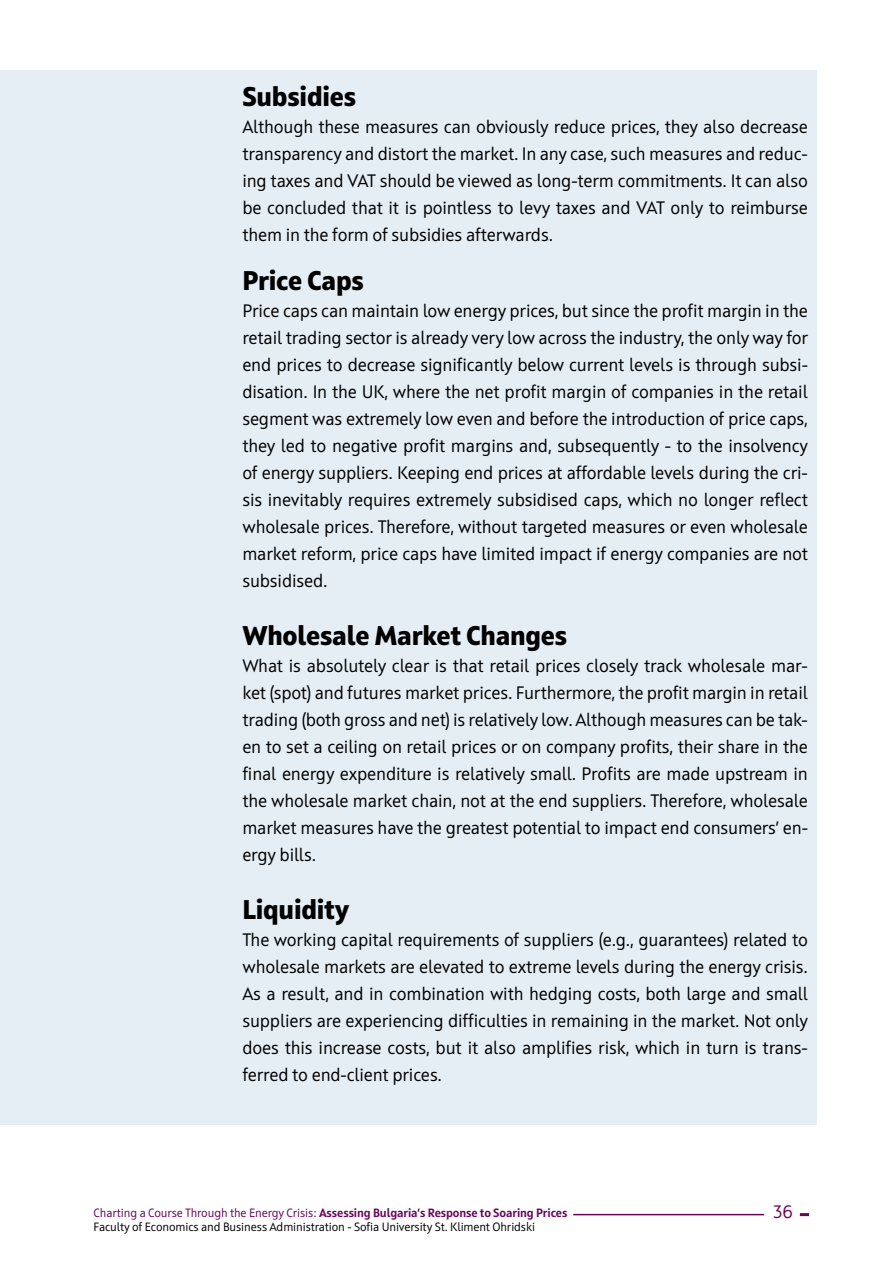
<style>
.page{position:relative;width:893px;height:1263px;background:#fff}
.page>*{position:absolute;margin:0;border:0;box-sizing:border-box;transform-origin:0 0}
.t1{font:800 27px "Squad";letter-spacing:-.01em;color:#000}
.t2{font:18px/27px "Squad";letter-spacing:-.01em;color:#000;text-align:justify}
.t3{font:18px "Squad";color:#68045c}
.t4{font:12px/14.4px "Squad";letter-spacing:-.01em;color:#000}
.s1{color:#68045c}
.s2{font-weight:700;color:#68045c}
</style>
<div class="page">
<div style="left:1px;top:70px;width:816px;height:1055px;background:#e5eef5"></div>
<hr style="left:573px;top:1214px;width:191px;height:1px;background:#68045c">
<svg style="left:800px;top:1213px;width:9px;height:3px"></svg>
<h1 class="t1" style="left:242px;top:79px;width:115px">Subsidies</h1>
<p class="t2" style="left:242px;top:113px;width:567px">Although these measures can obviously reduce prices, they also decrease transparency and distort the market. In any case, such measures and reduc&shy;ing taxes and VAT should be viewed as long-term commitments. It can also be concluded that it is pointless to levy taxes and VAT only to reimburse them in the form of subsidies afterwards.</p>
<h1 class="t1" style="left:242px;top:263px;width:123px">Price Caps</h1>
<p class="t2" style="left:242px;top:298px;width:567px">Price caps can maintain low energy prices, but since the profit margin in the retail trading sector is already very low across the industry, the only way for end prices to decrease significantly below current levels is through subsi&shy;disation. In the UK, where the net profit margin of companies in the retail segment was extremely low even and before the introduction of price caps, they led to negative profit margins and, subsequently - to the insolvency of energy suppliers. Keeping end prices at affordable levels during the cri&shy;sis inevitably requires extremely subsidised caps, which no longer reflect wholesale prices. Therefore, without targeted measures or even wholesale market reform, price caps have limited impact if energy companies are not subsidised.</p>
<h1 class="t1" style="left:242px;top:618px;width:326px">Wholesale Market Changes</h1>
<p class="t2" style="left:242px;top:652px;width:567px">What is absolutely clear is that retail prices closely track wholesale mar&shy;ket (spot) and futures market prices. Furthermore, the profit margin in retail trading (both gross and net) is relatively low. Although measures can be tak&shy;en to set a ceiling on retail prices or on company profits, their share in the final energy expenditure is relatively small. Profits are made upstream in the wholesale market chain, not at the end suppliers. Therefore, wholesale market measures have the greatest potential to impact end consumers’ en&shy;ergy bills.</p>
<h1 class="t1" style="left:242px;top:892px;width:108px">Liquidity</h1>
<p class="t2" style="left:242px;top:926px;width:567px">The working capital requirements of suppliers (e.g., guarantees) related to wholesale markets are elevated to extreme levels during the energy crisis.<br>As a result, and in combination with hedging costs, both large and small suppliers are experiencing difficulties in remaining in the market. Not only does this increase costs, but it also amplifies risk, which in turn is trans&shy;ferred to end-client prices.</p>
<p class="t4" style="left:94px;top:1205px;width:475px"><span class="s1">Charting a Course Through the Energy Crisis:</span> <span class="s2">Assessing Bulgaria’s Response to Soaring Prices<br></span>Faculty of Economics and Business Administration - Sofia University St. Kliment Ohridski</p>
<p class="t3" style="left:773px;top:1201px;width:21px">36</p>
</div>
